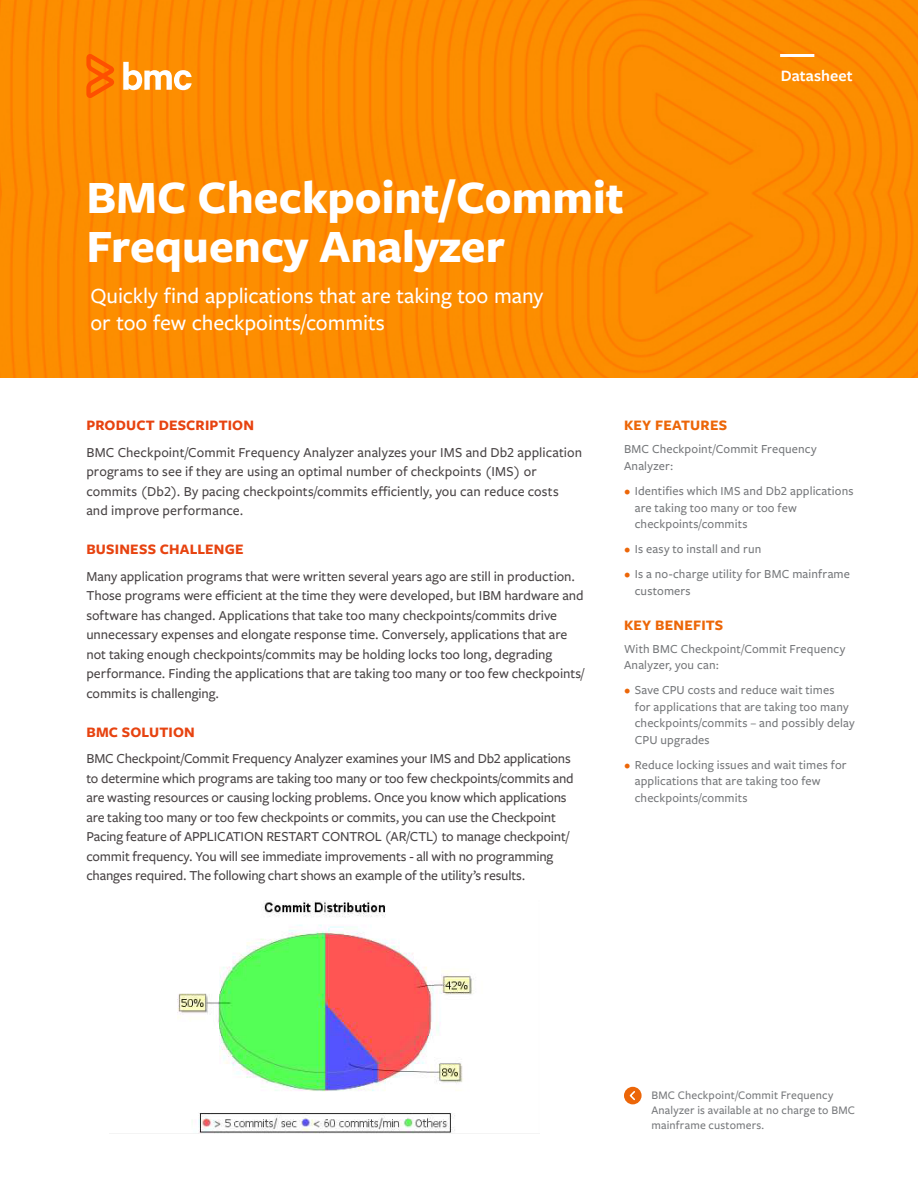
<style>
.page{position:relative;width:918px;height:1188px;background:#fff}
.page>*{position:absolute;margin:0;border:0;box-sizing:border-box;transform-origin:0 0}
.t1{font:700 48px/49.5px "Freight Sans Pro";color:#fff}
.t2{font:500 22.5px/27px "Freight Sans Pro";letter-spacing:-.005em;color:#fff}
.t3{font:600 16.5px "Freight Sans Pro";letter-spacing:.005em;color:#fff}
.t4{font:700 15px "Freight Sans Pro";letter-spacing:.01em;color:#e74310}
.t5{font:700 15px "Freight Sans Pro";letter-spacing:.015em;color:#ec6608}
.t6{font:500 14.25px/19.5px "Freight Sans Pro";letter-spacing:-.005em;color:#484344}
.t7{font:500 12.75px/16.5px "Freight Sans Pro";letter-spacing:.01em;color:#75777a}
.t8{font:500 12px/15px "Freight Sans Pro";letter-spacing:.015em;color:#75777a}
.s1{font-weight:600;color:#ec6608}
</style>
<div class="page">
<img style="left:0;top:0;width:918px;height:378px">
<div style="left:624px;top:1087px;width:18px;height:17px;background:#ec6608;border-radius:50%"></div>
<svg style="left:629px;top:1091px;width:6px;height:10px"></svg>
<svg style="left:86px;top:54px;width:28px;height:44px"></svg>
<svg style="left:123px;top:62px;width:69px;height:28px"></svg>
<hr style="left:780px;top:54px;width:34px;height:3px;background:#fff">
<img style="left:109px;top:901px;width:431px;height:233px">
<h1 class="t1" style="left:86px;top:171px;width:539px">BMC Checkpoint/Commit<br>Frequency Analyzer</h1>
<h2 class="t2" style="left:90px;top:281px;width:454px">Quickly find applications that are taking too many or too few checkpoints/commits</h2>
<p class="t3" style="left:781px;top:64px;width:73px">Datasheet</p>
<p class="t4" style="left:86px;top:415px;width:169px">PRODUCT DESCRIPTION</p>
<p class="t6" style="left:86px;top:442px;width:497px">BMC Checkpoint/Commit Frequency Analyzer analyzes your IMS and Db2 application programs to see if they are using an optimal number of checkpoints (IMS) or commits (Db2). By pacing checkpoints/commits efficiently, you can reduce costs and improve performance.</p>
<p class="t4" style="left:86px;top:539px;width:159px">BUSINESS CHALLENGE</p>
<p class="t6" style="left:86px;top:566px;width:499px">Many application programs that were written several years ago are still in production.<br>Those programs were efficient at the time they were developed, but IBM hardware and software has changed. Applications that take too many checkpoints/commits drive unnecessary expenses and elongate response time. Conversely, applications that are not taking enough checkpoints/commits may be holding locks too long, degrading performance. Finding the applications that are taking too many or too few checkpoints/ commits is challenging.</p>
<p class="t4" style="left:86px;top:722px;width:110px">BMC SOLUTION</p>
<p class="t6" style="left:86px;top:748px;width:489px">BMC Checkpoint/Commit Frequency Analyzer examines your IMS and Db2 applications to determine which programs are taking too many or too few checkpoints/commits and are wasting resources or causing locking problems. Once you know which applications are taking too many or too few checkpoints or commits, you can use the Checkpoint Pacing feature of APPLICATION RESTART CONTROL (AR/CTL) to manage checkpoint/ commit frequency. You will see immediate improvements - all with no programming changes required. The following chart shows an example of the utility’s results.</p>
<p class="t5" style="left:624px;top:415px;width:105px">KEY FEATURES</p>
<p class="t7" style="left:624px;top:440px;width:194px">BMC Checkpoint/Commit Frequency<br>Analyzer:</p>
<p class="t7" style="left:635px;top:482px;width:220px;text-indent:-11px"><span class="s1">•</span> Identifies which IMS and Db2 applications are taking too many or too few checkpoints/commits</p>
<p class="t7" style="left:624px;top:540px;width:139px"><span class="s1">•</span> Is easy to install and run</p>
<p class="t7" style="left:635px;top:565px;width:217px;text-indent:-11px"><span class="s1">•</span> Is a no-charge utility for BMC mainframe customers</p>
<p class="t5" style="left:624px;top:614px;width:101px">KEY BENEFITS</p>
<p class="t7" style="left:624px;top:640px;width:223px">With BMC Checkpoint/Commit Frequency<br>Analyzer, you can:</p>
<p class="t7" style="left:635px;top:681px;width:221px;text-indent:-11px"><span class="s1">•</span> Save CPU costs and reduce wait times<br>for applications that are taking too many checkpoints/commits – and possibly delay CPU upgrades</p>
<p class="t7" style="left:635px;top:756px;width:213px;text-indent:-11px"><span class="s1">•</span> Reduce locking issues and wait times for applications that are taking too few checkpoints/commits</p>
<p class="t8" style="left:651px;top:1087px;width:205px">BMC Checkpoint/Commit Frequency<br>Analyzer is available at no charge to BMC mainframe customers.</p>
</div>
